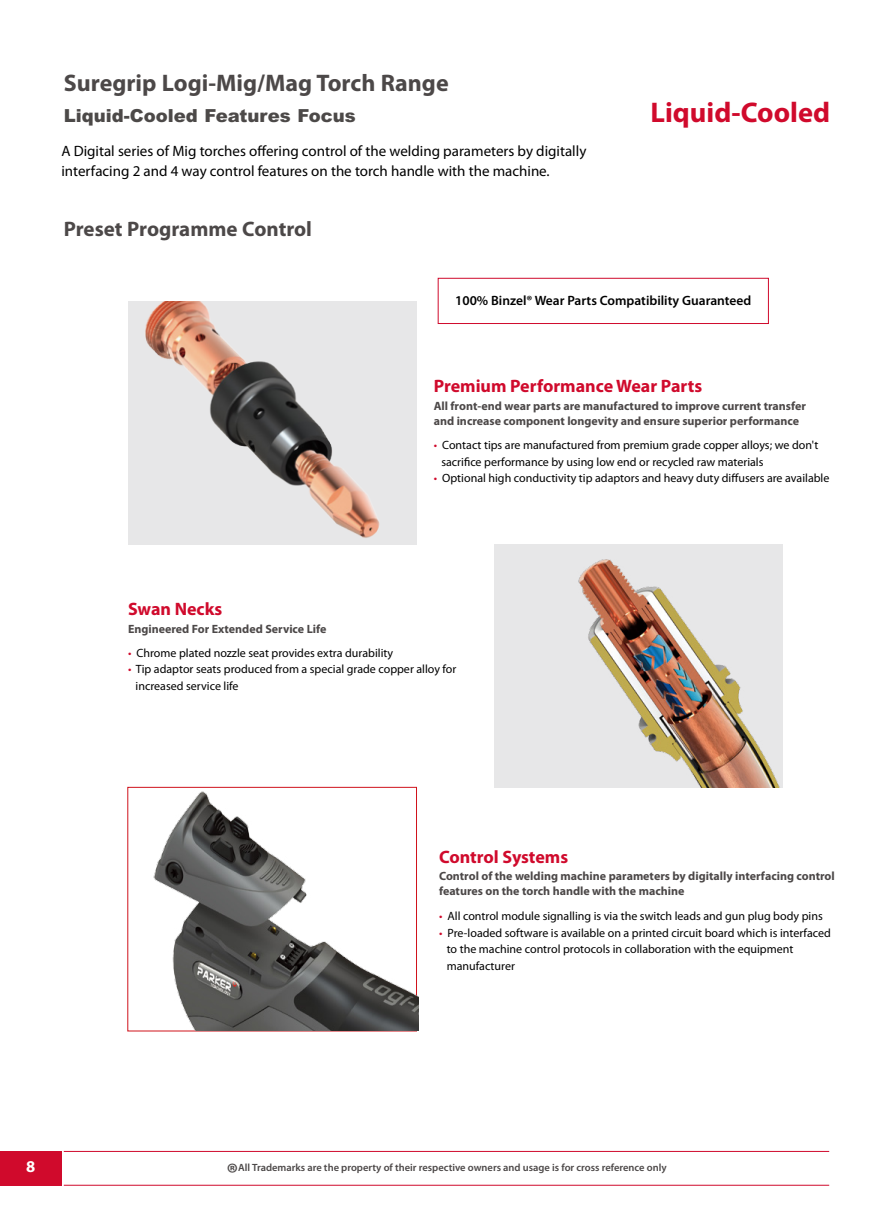
<style>
.page{position:relative;width:893px;height:1225px;background:#fff}
.page>*{position:absolute;margin:0;border:0;box-sizing:border-box;transform-origin:0 0}
.t1{font:700 28.5px "Myriad Pro";color:#d00a2c}
.t2{font:600 27px "Myriad Pro";color:#4c4848}
.t3{font:700 24px "Myriad Pro";color:#4c4848}
.t4{font:700 21px "Myriad Pro";color:#4c4848}
.t5{font:700 18px "Myriad Pro";color:#d00a2c}
.t6{font:18px "Arial Black PL";color:#4c4948}
.t7{font:700 16.5px "Myriad Pro";color:#fff}
.t8{font:15px/19.5px "Myriad Pro";color:#000}
.t9{font:600 13.5px "Myriad Pro";color:#000}
.t10{font:12px/16.5px "Myriad Pro";color:#000}
.t11{font:700 12px/15px "Myriad Pro";color:#4c4848}
.t12{font:600 10.5px "Myriad Pro";color:#4c4848}
.s1{color:#d00a2c}
</style>
<div class="page">
<div style="left:0;top:1151px;width:61px;height:34px;background:#d00a2c"></div>
<hr style="left:64px;top:1184px;width:765px;height:1px;background:#d00a2c">
<hr style="left:64px;top:1151px;width:765px;height:1px;background:#d00a2c">
<div style="left:494px;top:544px;width:289px;height:243px;background:#e7e7e8"></div>
<div style="left:128px;top:301px;width:288px;height:243px;background:#e7e7e8"></div>
<div style="left:438px;top:278px;width:331px;height:46px;border:1px solid #d00a2c"></div>
<img style="left:153px;top:790px;width:265px;height:240px">
<img style="left:578px;top:559px;width:202px;height:228px">
<img style="left:145px;top:301px;width:235px;height:237px">
<h3 class="t3" style="left:64px;top:67px;width:386px">Suregrip Logi-Mig/Mag Torch Range</h3>
<h3 class="t6" style="left:64px;top:104px;width:293px">Liquid-Cooled Features Focus</h3>
<p class="t8" style="left:61px;top:141px;width:526px">A Digital series of Mig torches offering control of the welding parameters by digitally interfacing 2 and 4 way control features on the torch handle with the machine.</p>
<h3 class="t4" style="left:64px;top:215px;width:250px">Preset Programme Control</h3>
<h1 class="t1" style="left:651px;top:93px;width:181px">Liquid-Cooled</h1>
<p class="t9" style="left:455px;top:291px;width:298px">100% Binzel® Wear Parts Compatibility Guaranteed</p>
<h3 class="t5" style="left:434px;top:375px;width:270px">Premium Performance Wear Parts</h3>
<p class="t11" style="left:434px;top:398px;width:374px">All front-end wear parts are manufactured to improve current transfer and increase component longevity and ensure superior performance</p>
<p class="t10" style="left:441px;top:437px;width:379px;text-indent:-8px"><span class="s1">•</span> Contact tips are manufactured from premium grade copper alloys; we don't sacrifice performance by using low end or recycled raw materials</p>
<p class="t10" style="left:434px;top:470px;width:397px"><span class="s1">•</span> Optional high conductivity tip adaptors and heavy duty diffusers are available</p>
<h3 class="t5" style="left:128px;top:597px;width:96px">Swan Necks</h3>
<p class="t10" style="left:128px;top:644px;width:267px"><span class="s1">•</span> Chrome plated nozzle seat provides extra durability</p>
<p class="t10" style="left:136px;top:660px;width:322px;text-indent:-8px"><span class="s1">•</span> Tip adaptor seats produced from a special grade copper alloy for increased service life</p>
<p class="t11" style="left:128px;top:621px;width:200px">Engineered For Extended Service Life</p>
<h3 class="t5" style="left:439px;top:845px;width:131px">Control Systems</h3>
<p class="t11" style="left:439px;top:868px;width:397px">Control of the welding machine parameters by digitally interfacing control features on the torch handle with the machine</p>
<p class="t10" style="left:439px;top:907px;width:385px"><span class="s1">•</span> All control module signalling is via the switch leads and gun plug body pins</p>
<p class="t10" style="left:447px;top:924px;width:386px;text-indent:-8px"><span class="s1">•</span> Pre-loaded software is available on a printed circuit board which is interfaced to the machine control protocols in collaboration with the equipment manufacturer</p>
<h3 class="t7" style="left:26px;top:1155px;width:11px">8</h3>
<p class="t12" style="left:258px;top:1160px;width:163px">All products conform to EN60974-7,</p>
<p class="t12" style="left:439px;top:1160px;width:198px">and are RoHS2, REACH and WEEE compliant</p>
<h2 class="t2" style="left:226px;top:1155px;width:13px">®</h2>
<p class="t12" style="left:238px;top:1161px;width:430px">All Trademarks are the property of their respective owners and usage is for cross reference only</p>
</div>
